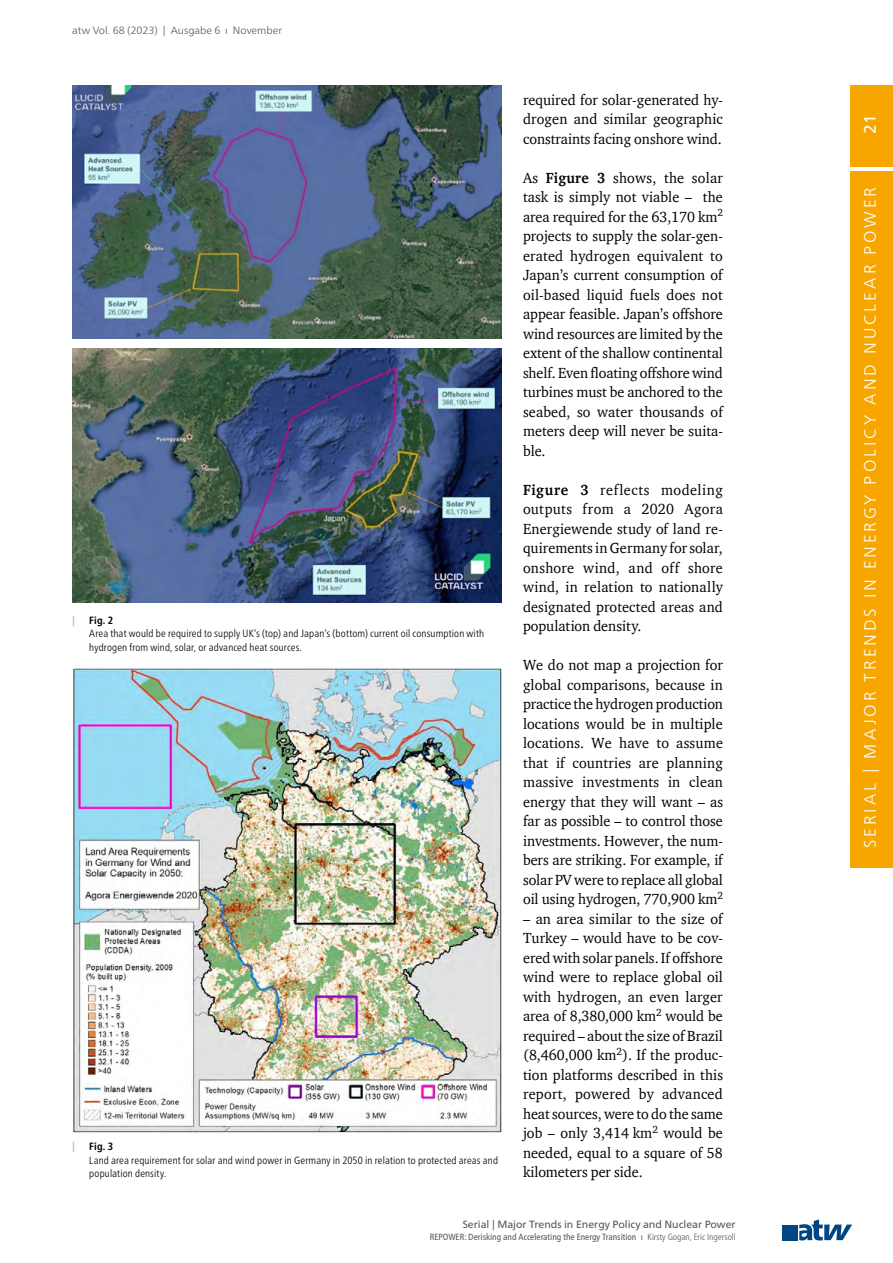
<style>
.page{position:relative;width:893px;height:1263px;background:#fff}
.page>*{position:absolute;margin:0;border:0;box-sizing:border-box;transform-origin:0 0}
.t1{font:300 16.5px "Frutiger Neue LT Pro";letter-spacing:.185em;color:#fff}
.t2{font:16.5px "Frutiger Neue LT Pro";color:#fff}
.Fließtext_ohne_Einzug_SERIAL___Game{font:15px/19.5px "ITC Charter Com";color:#000;text-align:justify;scale:.95 1}
.t3{font:300 condensed 10.5px/13.5px "Frutiger Neue LT Pro";letter-spacing:.015em;color:#000}
.t4{font:10.5px "Frutiger Neue LT Pro";color:#565656}
.t5{font:300 10.5px "Frutiger Neue LT Pro";color:#565656}
.t6{font:10.5px "Frutiger Neue LT Pro";color:#8cb2c2}
.t7{font:condensed 9px "Frutiger Neue LT Pro";color:#565656}
.s1{font-weight:700}
.s2{font-weight:300}
</style>
<div class="page">
<svg style="left:799px;top:1219px;width:53px;height:21px"></svg>
<div style="left:782px;top:1225px;width:16px;height:15px;background:#004684"></div>
<div style="left:850px;top:171px;width:43px;height:696px;background:#f7a600"></div>
<div style="left:850px;top:85px;width:43px;height:82px;background:#f7a600"></div>
<img style="left:72px;top:85px;width:430px;height:254px">
<img style="left:72px;top:349px;width:430px;height:253px">
<img style="left:72px;top:668px;width:430px;height:464px">
<p class="t5" style="left:72px;top:24px;width:211px">atw Vol. 68 (2023) | Ausgabe 6 ı November</p>
<p class="t6" style="left:72px;top:613px;width:4px">|</p>
<p class="t3" style="left:89px;top:613px;width:396px"><span class="s1">Fig. 2<br></span>Area that would be required to supply UK’s (top) and Japan’s (bottom) current oil consumption with hydrogen from wind, solar, or advanced heat sources.</p>
<p class="t6" style="left:72px;top:1140px;width:4px">|</p>
<p class="t3" style="left:89px;top:1140px;width:410px"><span class="s1">Fig. 3<br></span>Land area requirement for solar and wind power in Germany in 2050 in relation to protected areas and population density.</p>
<p class="Fließtext_ohne_Einzug_SERIAL___Game" style="left:523px;top:89px;width:212px">required for solar-generated hy&shy;drogen and similar geographic constraints facing onshore wind.</p>
<p class="Fließtext_ohne_Einzug_SERIAL___Game" style="left:523px;top:167px;width:212px">As <span class="s1">Figure 3</span> shows, the solar task is simply not viable – the area required for the 63,170 km<sup>2 </sup>projects to supply the solar-gen&shy;erated hydrogen equivalent to Japan’s current consumption of oil-based liquid fuels does not appear feasible. Japan’s offshore wind resources are limited by the extent of the shallow continental shelf. Even floating offshore wind turbines must be anchored to the seabed, so water thousands of meters deep will never be suita&shy;ble.</p>
<p class="Fließtext_ohne_Einzug_SERIAL___Game" style="left:523px;top:479px;width:212px"><span class="s1">Figure 3</span> reflects modeling outputs from a 2020 Agora Energiewende study of land re&shy;quirements in Germany for solar, onshore wind, and off shore wind, in relation to nationally designated protected areas and population density.</p>
<p class="Fließtext_ohne_Einzug_SERIAL___Game" style="left:523px;top:655px;width:212px">We do not map a projection for global comparisons, because in practice the hydrogen production locations would be in multiple locations. We have to assume that if countries are planning massive investments in clean energy that they will want – as far as possible – to control those investments. However, the num&shy;bers are striking. For example, if solar PV were to replace all global oil using hydrogen, 770,900 km<sup>2</sup></p>
<p class="Fließtext_ohne_Einzug_SERIAL___Game" style="left:523px;top:908px;width:212px">– an area similar to the size of Turkey – would have to be cov&shy;ered with solar panels. If offshore wind were to replace global oil with hydrogen, an even larger area of 8,380,000 km<sup>2</sup> would be required – about the size of Brazil (8,460,000 km<sup>2</sup>). If the produc&shy;tion platforms described in this report, powered by advanced heat sources, were to do the same job – only 3,414 km<sup>2</sup> would be needed, equal to a square of 58 kilometers per side.</p>
<p class="t4" style="left:463px;top:1218px;width:274px">Serial | Major Trends in Energy Policy and Nuclear Power</p>
<p class="t7" style="left:430px;top:1232px;width:307px">REPOWER: Derisking and Accelerating the Energy Transition ı <span class="s2">Kirsty Gogan, Eric Ingersoll</span></p>
<p class="t2" style="left:860px;top:134px;width:21px;rotate:-90deg">21</p>
<p class="t1" style="left:860px;top:848px;width:662px;rotate:-90deg">SERIAL | MAJOR TRENDS IN ENERGY POLICY AND NUCLEAR POWER</p>
</div>
